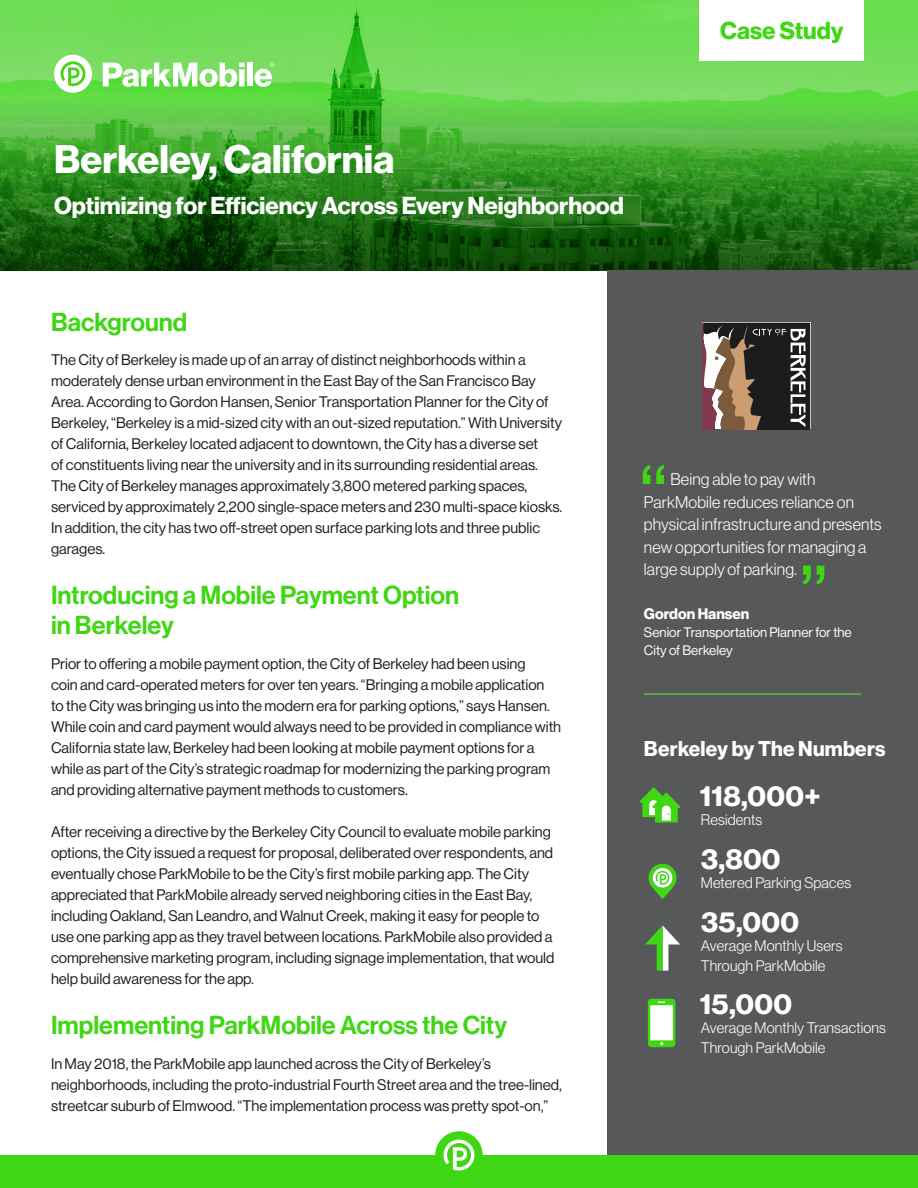
<style>
.page{position:relative;width:918px;height:1188px;background:#fff}
.page>*{position:absolute;margin:0;border:0;box-sizing:border-box;transform-origin:0 0}
.Text_Body{font:90px "N Haas Grotesk DS Pro 55 Rg";color:#3fd714}
.t1{font:39px "N Haas Grotesk DS Pro 75 Bd";color:#fff}
.t2{font:28.5px "N Haas Grotesk DS Pro 75 Bd";letter-spacing:.01em;color:#fff}
.Text_Header_Inline{font:25.5px/30px "N Haas Grotesk DS Pro 65 Md";color:#3fd714}
.t3{font:24px "N Haas Grotesk DS Pro 75 Bd";color:#fff}
.Text_DocumentTitle{font:24px "N Haas Grotesk DS Pro 75 Bd";color:#3fd714}
.t4{font:21px "N Haas Grotesk DS Pro 75 Bd";letter-spacing:.01em;color:#fff}
.t5{font:16.5px/22.5px "N Haas Grotesk DS Pro 45 Lt";letter-spacing:.01em;color:#fff}
.Text_Body-2{font:15px/21px "N Haas Grotesk DS Pro 55 Rg";color:#231f20}
.t6{font:15px/19.5px "N Haas Grotesk DS Pro 45 Lt";letter-spacing:.01em;color:#fff}
.Text_Body-3{font:15px "N Haas Grotesk DS Pro 75 Bd";color:#fff}
.Text_Body-4{font:13.5px "N Haas Grotesk DS Pro 55 Rg";color:#fff}
</style>
<div class="page">
<div style="left:0;top:0;width:918px;height:26px;background:#6bde4f"></div>
<svg style="left:0;top:26px;width:918px;height:244px;background:#429f31"></svg>
<div style="left:608px;top:270px;width:310px;height:892px;background:#57585a"></div>
<div style="left:0;top:1155px;width:918px;height:33px;background:#3fd714"></div>
<div style="left:54px;top:55px;width:38px;height:38px;background:#fff;border-radius:50%"></div>
<svg style="left:61px;top:61px;width:24px;height:25px"></svg>
<svg style="left:103px;top:63px;width:141px;height:24px"></svg>
<div style="left:247px;top:63px;width:6px;height:23px;background:#fff"></div>
<svg style="left:254px;top:63px;width:20px;height:24px"></svg>
<div style="left:435px;top:1131px;width:48px;height:48px;background:#3fd714;border-radius:50%"></div>
<svg style="left:443px;top:1140px;width:32px;height:31px"></svg>
<div style="left:700px;top:0;width:164px;height:60px;background:#fff"></div>
<hr style="left:644px;top:693px;width:217px;height:2px;background:#59ba47">
<svg style="left:649px;top:864px;width:28px;height:35px"></svg>
<svg style="left:640px;top:787px;width:40px;height:36px"></svg>
<svg style="left:648px;top:999px;width:27px;height:48px"></svg>
<svg style="left:645px;top:925px;width:35px;height:46px"></svg>
<svg style="left:702px;top:323px;width:108px;height:106px;background:#635650"></svg>
<p class="Text_DocumentTitle" style="left:720px;top:17px;width:125px">Case Study</p>
<p class="t1" style="left:54px;top:137px;width:342px">Berkeley, California</p>
<p class="t3" style="left:54px;top:191px;width:571px">Optimizing for Efficiency Across Every Neighborhood</p>
<p class="Text_Header_Inline" style="left:51px;top:307px;width:138px">Background</p>
<p class="Text_Body-2" style="left:51px;top:349px;width:513px">The City of Berkeley is made up of an array of distinct neighborhoods within a moderately dense urban environment in the East Bay of the San Francisco Bay Area. According to Gordon Hansen, Senior Transportation Planner for the City of Berkeley, “Berkeley is a mid-sized city with an out-sized reputation.” With University of California, Berkeley located adjacent to downtown, the City has a diverse set<br>of constituents living near the university and in its surrounding residential areas.<br>The City of Berkeley manages approximately 3,800 metered parking spaces, serviced by approximately 2,200 single-space meters and 230 multi-space kiosks.<br>In addition, the city has two off-street open surface parking lots and three public garages.</p>
<p class="Text_Header_Inline" style="left:51px;top:581px;width:410px">Introducing a Mobile Payment Option in Berkeley</p>
<p class="Text_Body-2" style="left:51px;top:653px;width:512px">Prior to offering a mobile payment option, the City of Berkeley had been using<br>coin and card-operated meters for over ten years. “Bringing a mobile application<br>to the City was bringing us into the modern era for parking options,” says Hansen.<br>While coin and card payment would always need to be provided in compliance with California state law, Berkeley had been looking at mobile payment options for a while as part of the City’s strategic roadmap for modernizing the parking program and providing alternative payment methods to customers.</p>
<p class="Text_Body-2" style="left:51px;top:821px;width:505px">After receiving a directive by the Berkeley City Council to evaluate mobile parking options, the City issued a request for proposal, deliberated over respondents, and eventually chose ParkMobile to be the City’s first mobile parking app. The City appreciated that ParkMobile already served neighboring cities in the East Bay, including Oakland, San Leandro, and Walnut Creek, making it easy for people to use one parking app as they travel between locations. ParkMobile also provided a comprehensive marketing program, including signage implementation, that would help build awareness for the app.</p>
<p class="Text_Header_Inline" style="left:51px;top:1011px;width:458px">Implementing ParkMobile Across the City</p>
<p class="Text_Body-2" style="left:51px;top:1053px;width:512px">In May 2018, the ParkMobile app launched across the City of Berkeley’s neighborhoods, including the proto-industrial Fourth Street area and the tree-lined, streetcar suburb of Elmwood. “The implementation process was pretty spot-on,”</p>
<p class="Text_Body" style="left:639px;top:447px;width:30px">“</p>
<p class="t5" style="left:644px;top:468px;width:239px;text-indent:26px">Being able to pay with<br>ParkMobile reduces reliance on physical infrastructure and presents new opportunities for managing a large supply of parking.</p>
<p class="Text_Body-3" style="left:644px;top:605px;width:107px">Gordon Hansen</p>
<p class="Text_Body-4" style="left:644px;top:625px;width:209px">Senior Transportation Planner for the</p>
<p class="Text_Body-4" style="left:644px;top:643px;width:90px">City of Berkeley</p>
<p class="Text_Body" style="left:828px;top:602px;width:30px;rotate:-180deg">“</p>
<p class="t4" style="left:644px;top:736px;width:243px">Berkeley by The Numbers</p>
<p class="t2" style="left:700px;top:780px;width:122px">118,000+</p>
<p class="t6" style="left:701px;top:810px;width:63px">Residents</p>
<p class="t2" style="left:701px;top:843px;width:81px">3,800</p>
<p class="t6" style="left:701px;top:873px;width:152px">Metered Parking Spaces</p>
<p class="t2" style="left:701px;top:906px;width:99px">35,000</p>
<p class="t6" style="left:701px;top:936px;width:143px">Average Monthly Users<br>Through ParkMobile</p>
<p class="t2" style="left:700px;top:988px;width:94px">15,000</p>
<p class="t6" style="left:701px;top:1018px;width:187px">Average Monthly Transactions<br>Through ParkMobile</p>
</div>
